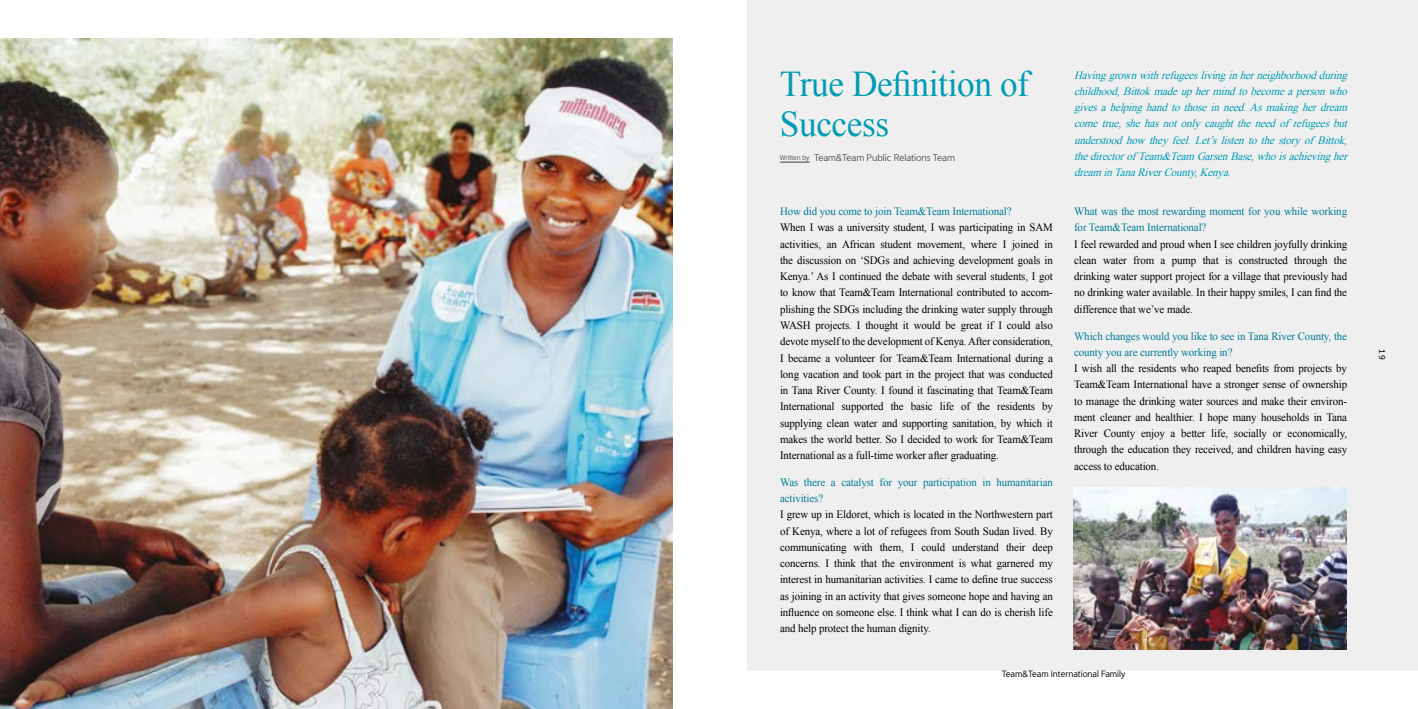
<style>
.page{position:relative;width:1418px;height:709px;background:#fff}
.page>*{position:absolute;margin:0;border:0;box-sizing:border-box;transform-origin:0 0}
.t1{font:36.25px/40px "Times New Roman";letter-spacing:-.01em;color:#009cb4}
.t2{font:11.25px/16.2px "Times New Roman";letter-spacing:-.01em;color:#000;text-align:justify}
.t3{font:italic 11.25px/16.2px "Times New Roman";color:#009cb4;text-align:justify}
.t4{font:11.25px/16.2px "Times New Roman";letter-spacing:-.01em;color:#007b99}
.t5{font:9.38px "Calibri";color:#000}
.t6{font:8.75px "Yoon Gothic Pro 745";letter-spacing:-.01em;color:#3c3c3b}
.t7{font:8.12px "Yoon Gothic Pro 755";letter-spacing:-.01em;color:#000}
.s1{font-size:6.25px}
</style>
<div class="page">
<div style="left:748px;top:0;width:669px;height:670px;background:#efefef"></div>
<img style="left:0;top:39px;width:672px;height:670px">
<img style="left:1073px;top:487px;width:273px;height:162px">
<svg style="left:780px;top:162px;width:29px;height:1px"></svg>
<h1 class="t1" style="left:780px;top:63px;width:251px">True Definition of<br>Success</h1>
<p class="t6" style="left:780px;top:153px;width:177px"><span class="s1">Written by</span> Team&amp;Team Public Relations Team</p>
<p class="t4" style="left:780px;top:203px;width:233px">How did you come to join Team&amp;Team International?</p>
<p class="t2" style="left:780px;top:219px;width:274px">When I was a university student, I was participating in SAM activities, an African student movement, where I joined in the discussion on ‘SDGs and achieving development goals in Kenya.’ As I continued the debate with several students, I got to know that Team&amp;Team International contributed to accom&shy;plishing the SDGs including the drinking water supply through WASH projects. I thought it would be great if I could also devote myself to the development of Kenya. After consideration, I became a volunteer for Team&amp;Team International during a long vacation and took part in the project that was conducted in Tana River County. I found it fascinating that Team&amp;Team International supported the basic life of the residents by supplying clean water and supporting sanitation, by which it makes the world better. So I decided to work for Team&amp;Team International as a full-time worker after graduating.</p>
<p class="t4" style="left:780px;top:474px;width:274px">Was there a catalyst for your participation in humanitarian activities?</p>
<p class="t2" style="left:780px;top:506px;width:274px">I grew up in Eldoret, which is located in the Northwestern part of Kenya, where a lot of refugees from South Sudan lived. By communicating with them, I could understand their deep concerns. I think that the environment is what garnered my interest in humanitarian activities. I came to define true success as joining in an activity that gives someone hope and having an influence on someone else. I think what I can do is cherish life and help protect the human dignity.</p>
<p class="t3" style="left:1074px;top:67px;width:278px">Havinggrownwithrefugeeslivinginherneighborhoodduring childhood,Bittokmadeuphermindtobecomeapersonwho givesahelpinghandtothoseinneed.Asmakingherdream cometrue,shehasnotonlycaughttheneedof refugeesbut understoodhow theyfeel.Let’slistentothestoryof Bittok, thedirectorof Team&amp;Team GarsenBase,whoisachievingher dream inTanaRiverCounty,Kenya.</p>
<p class="t4" style="left:1074px;top:203px;width:274px">What was the most rewarding moment for you while working for Team&amp;Team International?</p>
<p class="t2" style="left:1074px;top:235px;width:274px">I feel rewarded and proud when I see children joyfully drinking clean water from a pump that is constructed through the drinking water support project for a village that previously had no drinking water available. In their happy smiles, I can find the difference that we’ve made.</p>
<p class="t4" style="left:1074px;top:327px;width:274px">Which changes would you like to see in Tana River County, the county you are currently working in?</p>
<p class="t2" style="left:1074px;top:360px;width:274px">I wish all the residents who reaped benefits from projects by Team&amp;Team International have a stronger sense of ownership to manage the drinking water sources and make their environ&shy;ment cleaner and healthier. I hope many households in Tana River County enjoy a better life, socially or economically, through the education they received, and children having easy access to education.</p>
<p class="t7" style="left:1001px;top:668px;width:125px">Team&amp;Team International Family</p>
<p class="t5" style="left:1387px;top:349px;width:12px;rotate:90deg">19</p>
</div>
